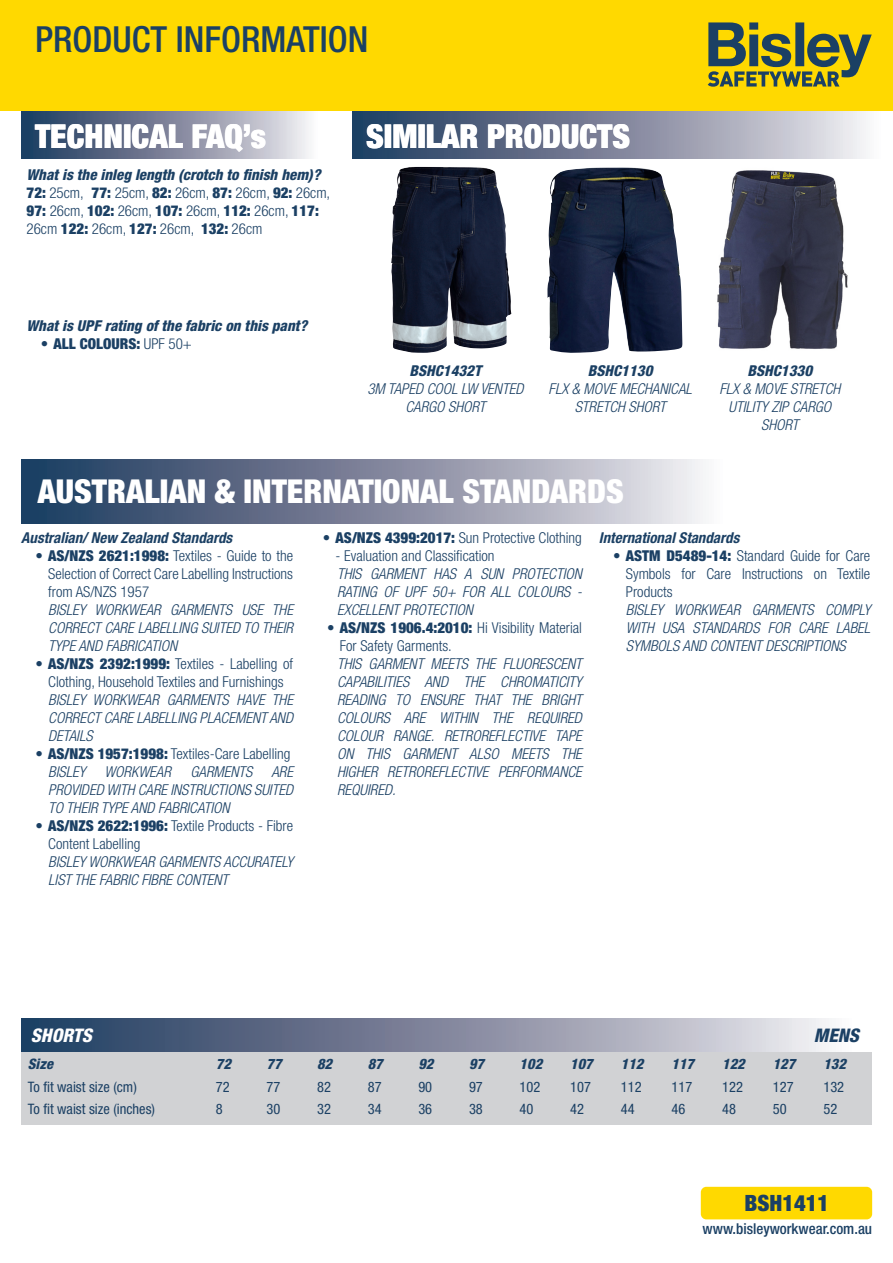
<style>
.page{position:relative;width:893px;height:1263px;background:#fff}
.page>*{position:absolute;margin:0;border:0;box-sizing:border-box;transform-origin:0 0}
.t1{font:500 condensed 36px "Helvetica Neue";color:#1b4064}
.t2{font:900 condensed 33px "Helvetica Neue";color:#fff}
.t3{font:900 condensed 22.5px "Helvetica Neue";color:#1b4064}
.t4{font:italic 800 condensed 18.75px "Helvetica Neue";color:#fff}
.t5{font:italic 800 condensed 18.75px "Helvetica Neue";color:#1b4064}
.t6{font:italic 300 condensed 15px/18px "Helvetica Neue";color:#1b4064;text-align:justify}
.t7{font:300 condensed 15px/18px "Helvetica Neue LT Std";color:#1b4064}
.t8{font:italic 800 condensed 15px "Helvetica Neue";color:#1b4064}
.t9{font:italic 700 condensed 15px "Helvetica Neue";color:#1b4064}
.t10{font:500 condensed 15px "Helvetica Neue";color:#1b4064}
.t11{font:900 condensed 15px "Helvetica Neue";color:#1b4064}
.t12{font:condensed 14.4px/22.5px "Helvetica Neue";color:#1b4064}
.t13{font:italic 800 condensed 14.4px "Helvetica Neue";color:#1b4064}
.s1{font-family:"Helvetica Neue";font-weight:900}
.s2{font-family:"Helvetica Neue LT Std";font-weight:300}
.s3{font-weight:800;font-style:italic}
</style>
<div class="page">
<svg style="left:21px;top:110px;width:331px;height:48px;background:#9299a7"></svg>
<svg style="left:352px;top:110px;width:541px;height:49px;background:#8991a1"></svg>
<div style="left:0;top:0;width:893px;height:110px;background:#ffd900"></div>
<svg style="left:708px;top:22px;width:164px;height:65px"></svg>
<img style="left:391px;top:167px;width:120px;height:186px">
<img style="left:717px;top:170px;width:131px;height:179px">
<img style="left:547px;top:167px;width:135px;height:186px">
<div style="left:701px;top:1187px;width:171px;height:32px;background:#ffd900;border-radius:6px"></div>
<div style="left:22px;top:1051px;width:850px;height:74px;background:#d1d2d4"></div>
<svg style="left:22px;top:1018px;width:807px;height:33px;background:#818aa0"></svg>
<svg style="left:21px;top:460px;width:682px;height:64px;background:#7f899e"></svg>
<p class="t1" style="left:35px;top:18px;width:335px">PRODUCT INFORMATION</p>
<p class="t2" style="left:35px;top:115px;width:232px">TECHNICAL FAQ’s</p>
<p class="t2" style="left:366px;top:116px;width:266px">SIMILAR PRODUCTS</p>
<p class="t8" style="left:27px;top:165px;width:295px">What is the inleg length (crotch to finish hem)?</p>
<p class="t7" style="left:27px;top:183px;width:305px"><span class="s1">72:</span> 25cm, <span class="s1">77:</span> 25cm, <span class="s1">82:</span> 26cm, <span class="s1">87:</span> 26cm, <span class="s1">92:</span> 26cm,<br><span class="s1">97:</span> 26cm, <span class="s1">102:</span> 26cm, <span class="s1">107:</span> 26cm, <span class="s1">112:</span> 26cm, <span class="s1">117:<br></span>26cm <span class="s1">122:</span> 26cm, <span class="s1">127:</span> 26cm, <span class="s1">132:</span> 26cm</p>
<p class="t8" style="left:27px;top:316px;width:282px">What is UPF rating of the fabric on this pant?</p>
<p class="t11" style="left:41px;top:334px;width:153px">• ALL COLOURS: <span class="s2">UPF 50+</span></p>
<p class="t8" style="left:409px;top:362px;width:73px">BSHC1432T</p>
<p class="t6" style="left:367px;top:380px;width:158px;text-align:center">3M TAPED COOL LW VENTED<br>CARGO SHORT</p>
<p class="t8" style="left:588px;top:362px;width:66px">BSHC1130</p>
<p class="t6" style="left:549px;top:380px;width:145px;text-align:center">FLX &amp; MOVE MECHANICAL<br>STRETCH SHORT</p>
<p class="t2" style="left:38px;top:471px;width:587px">AUSTRALIAN &amp; INTERNATIONAL STANDARDS</p>
<p class="t8" style="left:748px;top:362px;width:66px">BSHC1330</p>
<p class="t6" style="left:719px;top:380px;width:123px;text-align:center">FLX &amp; MOVE STRETCH<br>UTILITY ZIP CARGO<br>SHORT</p>
<p class="t9" style="left:21px;top:529px;width:212px">Australian/ New Zealand Standards</p>
<p class="t7" style="left:48px;top:547px;width:246px;text-align:justify;text-indent:-13px"><span class="s1">• AS/NZS 2621:1998:</span> Textiles - Guide to the Selection of Correct Care Labelling Instructions from AS/NZS 1957</p>
<p class="t6" style="left:48px;top:601px;width:246px">BISLEY WORKWEAR GARMENTS USE THE CORRECT CARE LABELLING SUITED TO THEIR TYPE AND FABRICATION</p>
<p class="t7" style="left:36px;top:655px;width:259px;text-align:center"><span class="s1">• AS/NZS 2392:1999:</span> Textiles - Labelling of<br>Clothing, Household Textiles and Furnishings</p>
<p class="t6" style="left:48px;top:691px;width:246px">BISLEY WORKWEAR GARMENTS HAVE THE CORRECT CARE LABELLING PLACEMENT AND DETAILS</p>
<p class="t7" style="left:36px;top:745px;width:257px"><span class="s1">• AS/NZS 1957:1998:</span> Textiles-Care Labelling</p>
<p class="t6" style="left:48px;top:763px;width:39px">BISLEY</p>
<p class="t6" style="left:104px;top:763px;width:68px">WORKWEAR</p>
<p class="t6" style="left:190px;top:763px;width:63px">GARMENTS</p>
<p class="t6" style="left:48px;top:763px;width:246px;text-indent:223px">ARE PROVIDED WITH CARE INSTRUCTIONS SUITED TO THEIR TYPE AND FABRICATION</p>
<p class="t7" style="left:48px;top:817px;width:246px;text-indent:-13px"><span class="s1">• AS/NZS 2622:1996:</span> Textile Products - Fibre<br>Content Labelling</p>
<p class="t6" style="left:48px;top:853px;width:246px">BISLEY WORKWEAR GARMENTS ACCURATELY<br>LIST THE FABRIC FIBRE CONTENT</p>
<p class="t7" style="left:323px;top:529px;width:261px"><span class="s1">• AS/NZS 4399:2017:</span> Sun Protective Clothing</p>
<p class="t7" style="left:336px;top:547px;width:161px">- Evaluation and Classification</p>
<p class="t6" style="left:337px;top:565px;width:246px">THIS GARMENT HAS A SUN PROTECTION RATING OF UPF 50+ FOR ALL COLOURS - EXCELLENT PROTECTION</p>
<p class="t7" style="left:340px;top:619px;width:244px;text-indent:-13px"><span class="s1">• AS/NZS 1906.4:2010:</span> Hi Visibility Material<br>For Safety Garments.</p>
<p class="t6" style="left:337px;top:655px;width:246px">THIS GARMENT MEETS THE FLUORESCENT CAPABILITIES AND THE CHROMATICITY READING TO ENSURE THAT THE BRIGHT COLOURS ARE WITHIN THE REQUIRED COLOUR RANGE. RETROREFLECTIVE TAPE ON THIS GARMENT ALSO MEETS THE HIGHER RETROREFLECTIVE PERFORMANCE REQUIRED.</p>
<p class="t9" style="left:599px;top:529px;width:142px">International Standards</p>
<p class="t7" style="left:626px;top:547px;width:246px;text-align:justify;text-indent:-13px"><span class="s1">• ASTM D5489-14:</span> Standard Guide for Care Symbols for Care Instructions on Textile Products</p>
<p class="t6" style="left:626px;top:601px;width:246px">BISLEY WORKWEAR GARMENTS COMPLY WITH USA STANDARDS FOR CARE LABEL SYMBOLS AND CONTENT DESCRIPTIONS</p>
<p class="t4" style="left:31px;top:1024px;width:63px">SHORTS</p>
<p class="t5" style="left:814px;top:1024px;width:47px">MENS</p>
<p class="t13" style="left:28px;top:1055px;width:27px">Size</p>
<p class="t12" style="left:28px;top:1075px;width:110px">To fit waist size (cm)</p>
<p class="t12" style="left:28px;top:1098px;width:129px">To fit waist size (inches)</p>
<p class="t12" style="left:216px;top:1053px;width:17px;text-align:justify"><span class="s3">72<br></span>72<br>8</p>
<p class="t12" style="left:266px;top:1053px;width:17px;text-align:justify"><span class="s3">77<br></span>77<br>30</p>
<p class="t12" style="left:317px;top:1053px;width:17px;text-align:justify"><span class="s3">82<br></span>82<br>32</p>
<p class="t12" style="left:368px;top:1053px;width:17px;text-align:justify"><span class="s3">87<br></span>87<br>34</p>
<p class="t12" style="left:418px;top:1053px;width:17px;text-align:justify"><span class="s3">92<br></span>90<br>36</p>
<p class="t12" style="left:469px;top:1053px;width:17px;text-align:justify"><span class="s3">97<br></span>97<br>38</p>
<p class="t12" style="left:520px;top:1053px;width:24px"><span class="s3">102<br></span>102<br>40</p>
<p class="t12" style="left:570px;top:1053px;width:24px"><span class="s3">107<br></span>107<br>42</p>
<p class="t12" style="left:621px;top:1053px;width:24px"><span class="s3">112<br></span>112<br>44</p>
<p class="t12" style="left:671px;top:1053px;width:24px"><span class="s3">117<br></span>117<br>46</p>
<p class="t12" style="left:722px;top:1053px;width:24px"><span class="s3">122<br></span>122<br>48</p>
<p class="t12" style="left:773px;top:1053px;width:24px"><span class="s3">127<br></span>127<br>50</p>
<p class="t12" style="left:823px;top:1053px;width:24px"><span class="s3">132<br></span>132<br>52</p>
<p class="t3" style="left:744px;top:1189px;width:86px">BSH1411</p>
<p class="t10" style="left:703px;top:1220px;width:171px">www.bisleyworkwear.com.au</p>
</div>
